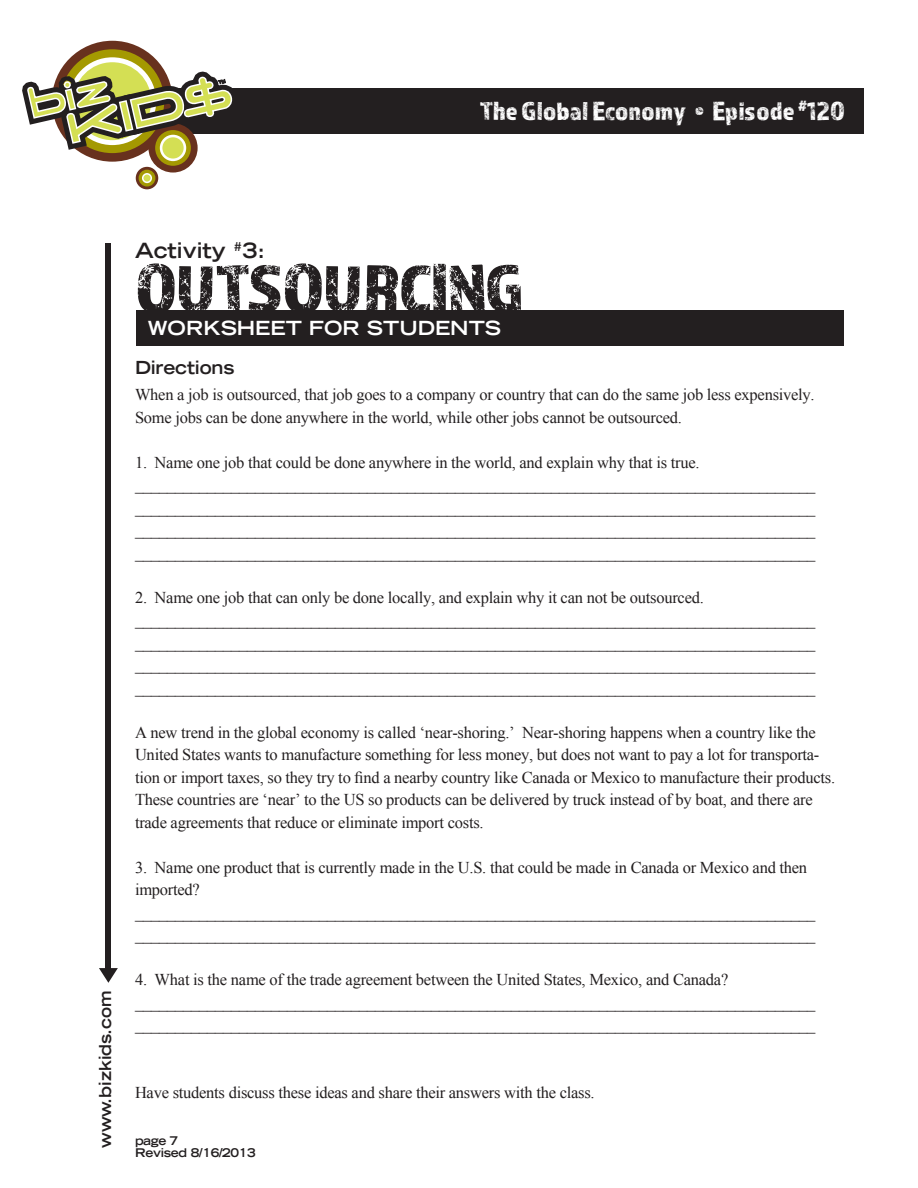
<style>
.page{position:relative;width:918px;height:1188px;background:#fff}
.page>*{position:absolute;margin:0;border:0;box-sizing:border-box;transform-origin:0 0}
.t1{font:70.5px "Almaq Rough";letter-spacing:-.025em;color:#231f20}
.t2{font:27px "Almaq Rough";color:#fff}
.t3{font:700 expanded 21px "Trade Gothic LT Std";color:#231f20}
.t4{font:700 expanded 19.5px "Trade Gothic LT Std";color:#fff}
.SUBHEAD{font:700 expanded 18px "Trade Gothic LT Std";letter-spacing:-.01em;color:#231f20}
.t5{font:16.5px/22.5px "Times New Roman";letter-spacing:-.015em;color:#231f20}
.t6{font:700 expanded 16.5px "Trade Gothic LT Std";color:#231f20}
.t7{font:700 expanded 12px/12px "Trade Gothic LT Std";letter-spacing:-.025em;color:#231f20}
</style>
<div class="page">
<div style="left:99px;top:88px;width:765px;height:45px;background:#231f20"></div>
<div style="left:106px;top:243px;width:5px;height:730px;background:#231f20"></div>
<svg style="left:99px;top:968px;width:19px;height:15px"></svg>
<svg style="left:22px;top:40px;width:215px;height:150px"></svg>
<div style="left:136px;top:310px;width:708px;height:36px;background:#231f20"></div>
<h2 class="t2" style="left:480px;top:95px;width:366px">The Global Economy • Episode <sup>#</sup>120</h2>
<p class="t6" style="left:95px;top:1148px;width:159px;rotate:-90deg">www.bizkids.com</p>
<p class="t3" style="left:135px;top:237px;width:132px">Activity <sup>#</sup>3:</p>
<p class="t1" style="left:135px;top:246px;width:391px">OUTSOURCING</p>
<p class="t4" style="left:148px;top:315px;width:355px">WORKSHEET FOR STUDENTS</p>
<p class="SUBHEAD" style="left:135px;top:356px;width:101px">Directions</p>
<p class="t5" style="left:135px;top:383px;width:681px">When a job is outsourced, that job goes to a company or country that can do the same job less expensively.<br>Some jobs can be done anywhere in the world, while other jobs cannot be outsourced.</p>
<p class="t5" style="left:135px;top:451px;width:566px">1. Name one job that could be done anywhere in the world, and explain why that is true.</p>
<p class="t5" style="left:135px;top:473px;width:682px">_____________________________________________________________________________________</p>
<p class="t5" style="left:135px;top:496px;width:682px">_____________________________________________________________________________________</p>
<p class="t5" style="left:135px;top:518px;width:682px">_____________________________________________________________________________________</p>
<p class="t5" style="left:135px;top:541px;width:682px">_____________________________________________________________________________________</p>
<p class="t5" style="left:135px;top:586px;width:570px">2. Name one job that can only be done locally, and explain why it can not be outsourced.</p>
<p class="t5" style="left:135px;top:608px;width:682px">_____________________________________________________________________________________</p>
<p class="t5" style="left:135px;top:631px;width:682px">_____________________________________________________________________________________</p>
<p class="t5" style="left:135px;top:653px;width:682px">_____________________________________________________________________________________</p>
<p class="t5" style="left:135px;top:676px;width:682px">_____________________________________________________________________________________</p>
<p class="t5" style="left:135px;top:721px;width:702px">A new trend in the global economy is called ‘near-shoring.’ Near-shoring happens when a country like the United States wants to manufacture something for less money, but does not want to pay a lot for transporta&shy;tion or import taxes, so they try to find a nearby country like Canada or Mexico to manufacture their products.<br>These countries are ‘near’ to the US so products can be delivered by truck instead of by boat, and there are trade agreements that reduce or eliminate import costs.</p>
<p class="t5" style="left:135px;top:856px;width:674px">3. Name one product that is currently made in the U.S. that could be made in Canada or Mexico and then imported?</p>
<p class="t5" style="left:135px;top:901px;width:682px">_____________________________________________________________________________________</p>
<p class="t5" style="left:135px;top:923px;width:682px">_____________________________________________________________________________________</p>
<p class="t5" style="left:135px;top:968px;width:595px">4. What is the name of the trade agreement between the United States, Mexico, and Canada?</p>
<p class="t5" style="left:135px;top:991px;width:682px">_____________________________________________________________________________________</p>
<p class="t5" style="left:135px;top:1013px;width:682px">_____________________________________________________________________________________</p>
<p class="t5" style="left:135px;top:1081px;width:461px">Have students discuss these ideas and share their answers with the class.</p>
<p class="t7" style="left:135px;top:1135px;width:122px">page 7<br>Revised 8/16/2013</p>
</div>
